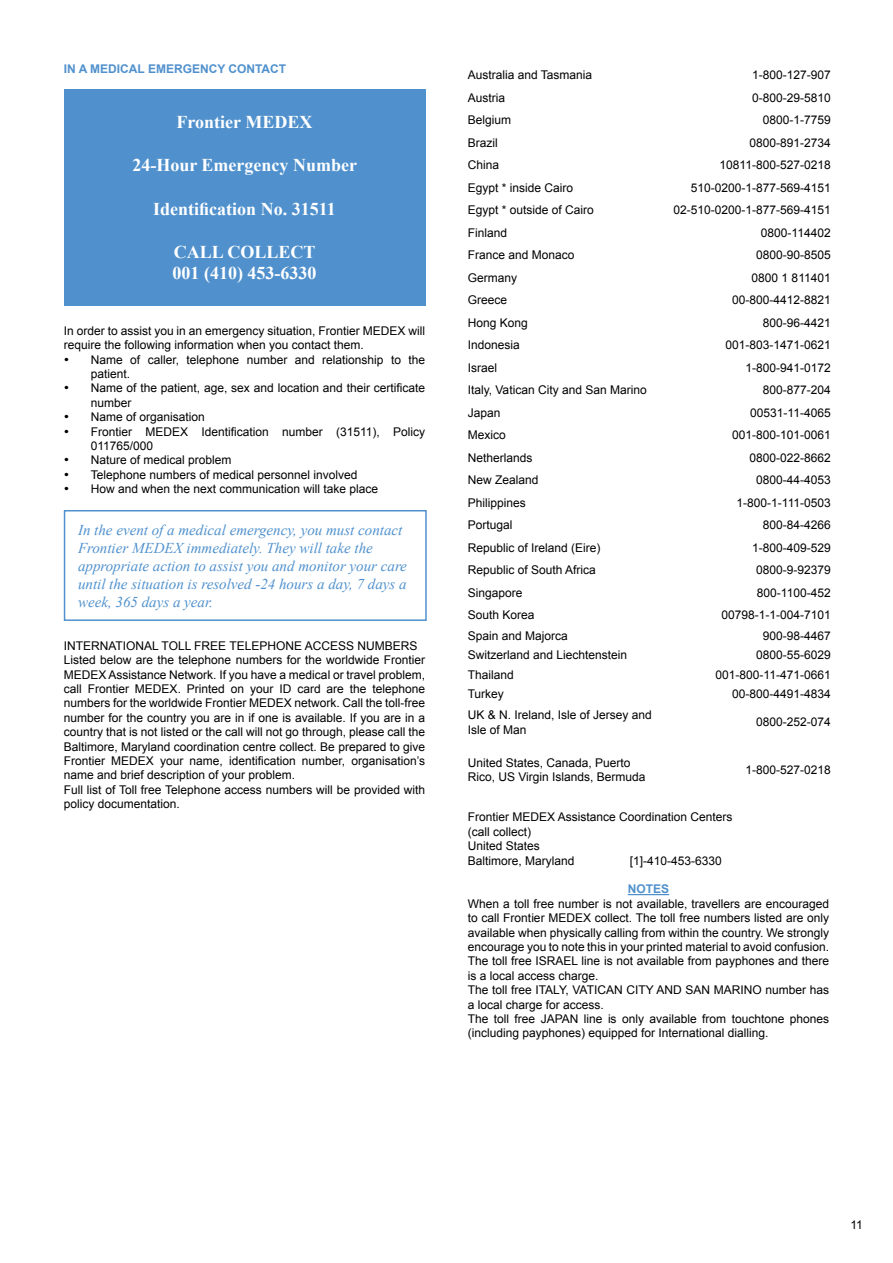
<style>
.page{position:relative;width:893px;height:1263px;background:#fff}
.page>*{position:absolute;margin:0;border:0;box-sizing:border-box;transform-origin:0 0}
.t1{font:700 18px/21.6px "Times New Roman";color:#fff}
.t2{font:italic 15px/18px "Times New Roman";color:#5091cd}
.t3{font:12px/14.4px "Arial";color:#000}
.t4{font:700 12px "Arial";color:#5091cd}
</style>
<div class="page">
<div style="left:64px;top:89px;width:361px;height:217px;background:#5091cd"></div>
<div style="left:64px;top:510px;width:363px;height:111px;border:2px solid #5091cd"></div>
<hr style="left:628px;top:894px;width:41px;height:1px;background:#5091cd">
<p class="t4" style="left:64px;top:60px;width:224px">IN A MEDICAL EMERGENCY CONTACT</p>
<h1 class="t1" style="left:177px;top:111px;width:137px">Frontier MEDEX</h1>
<h1 class="t1" style="left:132px;top:154px;width:226px">24-Hour Emergency Number</h1>
<h1 class="t1" style="left:153px;top:197px;width:184px">Identification No. 31511</h1>
<h1 class="t1" style="left:172px;top:240px;width:145px">CALL COLLECT<br>001 (410) 453-6330</h1>
<p class="t3" style="left:64px;top:323px;width:363px">In order to assist you in an emergency situation, Frontier MEDEX will require the following information when you contact them.</p>
<p class="t3" style="left:91px;top:352px;width:336px;text-indent:-27px">• Name of caller, telephone number and relationship to the patient.</p>
<p class="t3" style="left:91px;top:381px;width:336px;text-indent:-27px">• Name of the patient, age, sex and location and their certificate number</p>
<p class="t3" style="left:64px;top:410px;width:143px">• Name of organisation</p>
<p class="t3" style="left:91px;top:424px;width:336px;text-indent:-27px">• Frontier MEDEX Identification number (31511), Policy<br>011765/000</p>
<p class="t3" style="left:64px;top:453px;width:169px">• Nature of medical problem</p>
<p class="t3" style="left:64px;top:467px;width:295px">• Telephone numbers of medical personnel involved</p>
<p class="t3" style="left:64px;top:482px;width:316px">• How and when the next communication will take place</p>
<p class="t2" style="left:78px;top:520px;width:330px">In the event of a medical emergency, you must contact Frontier MEDEX immediately. They will take the appropriate action to assist you and monitor your care until the situation is resolved -24 hours a day, 7 days a week, 365 days a year.</p>
<p class="t3" style="left:64px;top:638px;width:363px">INTERNATIONAL TOLL FREE TELEPHONE ACCESS NUMBERS Listed below are the telephone numbers for the worldwide Frontier MEDEX Assistance Network. If you have a medical or travel problem, call Frontier MEDEX. Printed on your ID card are the telephone numbers for the worldwide Frontier MEDEX network. Call the toll-free number for the country you are in if one is available. If you are in a country that is not listed or the call will not go through, please call the Baltimore, Maryland coordination centre collect. Be prepared to give Frontier MEDEX your name, identification number, organisation’s name and brief description of your problem.<br>Full list of Toll free Telephone access numbers will be provided with policy documentation.</p>
<p class="t3" style="left:468px;top:68px;width:126px">Australia and Tasmania</p>
<p class="t3" style="left:752px;top:68px;width:80px">1-800-127-907</p>
<p class="t3" style="left:468px;top:91px;width:39px">Austria</p>
<p class="t3" style="left:752px;top:91px;width:80px">0-800-29-5810</p>
<p class="t3" style="left:468px;top:113px;width:45px">Belgium</p>
<p class="t3" style="left:763px;top:113px;width:70px">0800-1-7759</p>
<p class="t3" style="left:468px;top:136px;width:31px">Brazil</p>
<p class="t3" style="left:749px;top:136px;width:83px">0800-891-2734</p>
<p class="t3" style="left:468px;top:158px;width:33px">China</p>
<p class="t3" style="left:720px;top:158px;width:113px">10811-800-527-0218</p>
<p class="t3" style="left:468px;top:181px;width:107px">Egypt * inside Cairo</p>
<p class="t3" style="left:691px;top:181px;width:142px">510-0200-1-877-569-4151</p>
<p class="t3" style="left:468px;top:203px;width:128px">Egypt * outside of Cairo</p>
<p class="t3" style="left:673px;top:203px;width:159px">02-510-0200-1-877-569-4151</p>
<p class="t3" style="left:468px;top:226px;width:41px">Finland</p>
<p class="t3" style="left:761px;top:226px;width:71px">0800-114402</p>
<p class="t3" style="left:468px;top:248px;width:108px">France and Monaco</p>
<p class="t3" style="left:756px;top:248px;width:76px">0800-90-8505</p>
<p class="t3" style="left:468px;top:271px;width:51px">Germany</p>
<p class="t3" style="left:752px;top:271px;width:81px">0800 1 811401</p>
<p class="t3" style="left:468px;top:293px;width:41px">Greece</p>
<p class="t3" style="left:732px;top:293px;width:100px">00-800-4412-8821</p>
<p class="t3" style="left:468px;top:316px;width:62px">Hong Kong</p>
<p class="t3" style="left:763px;top:316px;width:70px">800-96-4421</p>
<p class="t3" style="left:468px;top:338px;width:54px">Indonesia</p>
<p class="t3" style="left:725px;top:338px;width:107px">001-803-1471-0621</p>
<p class="t3" style="left:468px;top:361px;width:31px">Israel</p>
<p class="t3" style="left:745px;top:361px;width:87px">1-800-941-0172</p>
<p class="t3" style="left:468px;top:383px;width:180px">Italy, Vatican City and San Marino</p>
<p class="t3" style="left:763px;top:383px;width:70px">800-877-204</p>
<p class="t3" style="left:468px;top:406px;width:34px">Japan</p>
<p class="t3" style="left:750px;top:406px;width:82px">00531-11-4065</p>
<p class="t3" style="left:468px;top:428px;width:40px">Mexico</p>
<p class="t3" style="left:732px;top:428px;width:100px">001-800-101-0061</p>
<p class="t3" style="left:468px;top:451px;width:66px">Netherlands</p>
<p class="t3" style="left:749px;top:451px;width:83px">0800-022-8662</p>
<p class="t3" style="left:468px;top:473px;width:72px">New Zealand</p>
<p class="t3" style="left:756px;top:473px;width:76px">0800-44-4053</p>
<p class="t3" style="left:468px;top:496px;width:60px">Philippines</p>
<p class="t3" style="left:736px;top:496px;width:96px">1-800-1-111-0503</p>
<p class="t3" style="left:468px;top:518px;width:46px">Portugal</p>
<p class="t3" style="left:763px;top:518px;width:70px">800-84-4266</p>
<p class="t3" style="left:468px;top:541px;width:134px">Republic of Ireland (Eire)</p>
<p class="t3" style="left:752px;top:541px;width:80px">1-800-409-529</p>
<p class="t3" style="left:468px;top:563px;width:130px">Republic of South Africa</p>
<p class="t3" style="left:756px;top:563px;width:76px">0800-9-92379</p>
<p class="t3" style="left:468px;top:586px;width:56px">Singapore</p>
<p class="t3" style="left:757px;top:586px;width:75px">800-1100-452</p>
<p class="t3" style="left:468px;top:608px;width:68px">South Korea</p>
<p class="t3" style="left:721px;top:608px;width:111px">00798-1-1-004-7101</p>
<p class="t3" style="left:468px;top:629px;width:102px">Spain and Majorca</p>
<p class="t3" style="left:763px;top:629px;width:70px">900-98-4467</p>
<p class="t3" style="left:468px;top:648px;width:161px">Switzerland and Liechtenstein</p>
<p class="t3" style="left:756px;top:648px;width:76px">0800-55-6029</p>
<p class="t3" style="left:468px;top:667px;width:48px">Thailand</p>
<p class="t3" style="left:716px;top:667px;width:117px">001-800-11-471-0661</p>
<p class="t3" style="left:468px;top:686px;width:38px">Turkey</p>
<p class="t3" style="left:732px;top:686px;width:100px">00-800-4491-4834</p>
<p class="t3" style="left:468px;top:708px;width:186px">UK &amp; N. Ireland, Isle of Jersey and<br>Isle of Man</p>
<p class="t3" style="left:756px;top:715px;width:76px">0800-252-074</p>
<p class="t3" style="left:468px;top:756px;width:179px">United States, Canada, Puerto<br>Rico, US Virgin Islands, Bermuda</p>
<p class="t3" style="left:745px;top:763px;width:87px">1-800-527-0218</p>
<p class="t3" style="left:468px;top:810px;width:266px">Frontier MEDEX Assistance Coordination Centers (call collect)<br>United States<br>Baltimore, Maryland</p>
<p class="t3" style="left:630px;top:853px;width:94px">[1]-410-453-6330</p>
<p class="t4" style="left:628px;top:881px;width:43px">NOTES</p>
<p class="t3" style="left:468px;top:896px;width:363px">When a toll free number is not available, travellers are encouraged to call Frontier MEDEX collect. The toll free numbers listed are only available when physically calling from within the country. We strongly encourage you to note this in your printed material to avoid confusion.<br>The toll free ISRAEL line is not available from payphones and there is a local access charge.<br>The toll free ITALY, VATICAN CITY AND SAN MARINO number has a local charge for access.<br>The toll free JAPAN line is only available from touchtone phones (including payphones) equipped for International dialling.</p>
<p class="t3" style="left:850px;top:1218px;width:14px">11</p>
</div>
